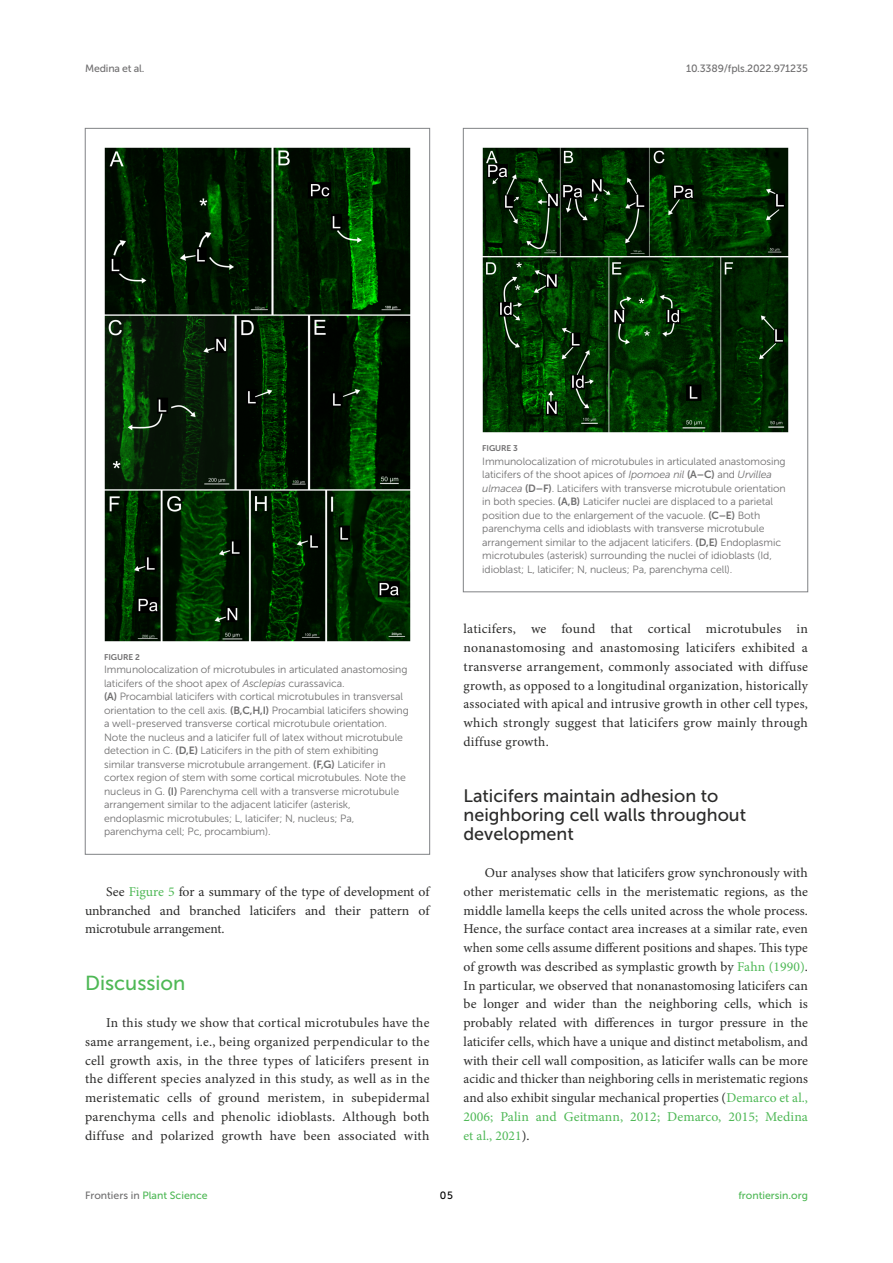
<style>
.page{position:relative;width:893px;height:1263px;background:#fff}
.page>*{position:absolute;margin:0;border:0;box-sizing:border-box;transform-origin:0 0}
.HEAD_1{font:20.25px "Museo Sans 500";color:#4eb855}
.HEAD_2{font:18px/18.8px "Museo Sans 500";color:#2b2b2a}
.TEXT_FLUSH{font:13.5px/18.8px "Minion Pro";letter-spacing:.015em;color:#2b2b2a;text-align:justify}
.TEXT{font:13.5px/18.8px "Minion Pro";letter-spacing:-.005em;color:#2b2b2a;text-align:justify}
.FIG_LEG{font:10.5px/13.5px "Museo Sans 300";letter-spacing:-.01em;color:#706f70}
.t1{font:10.5px "Museo Sans 500";color:#4eb855}
.t2{font:10.5px "Museo Sans 500";letter-spacing:-.015em;color:#706f70}
.t3{font:10.5px "Museo Sans 500";color:#000}
.FIG_HD{font:8.25px "Museo Sans 700";letter-spacing:-.01em;color:#706f70}
.s1{font-style:italic}
.s2{font-family:"Museo Sans 700"}
.s3{color:#4eb855}
.s4{color:#706f70}
</style>
<div class="page">
<img style="left:104px;top:147px;width:307px;height:494px">
<img style="left:482px;top:147px;width:307px;height:286px">
<div style="left:463px;top:128px;width:345px;height:464px;border:1px solid #808285"></div>
<p class="t2" style="left:85px;top:63px;width:61px">Medina et al.</p>
<p class="t2" style="left:686px;top:63px;width:123px">10.3389/fpls.2022.971235</p>
<p class="FIG_HD" style="left:104px;top:652px;width:37px">FIGURE 2</p>
<p class="FIG_LEG" style="left:104px;top:663px;width:306px">Immunolocalization of microtubules in articulated anastomosing laticifers of the shoot apex of <span class="s1">Asclepias</span> curassavica.<br><span class="s2">(A)</span> Procambial laticifers with cortical microtubules in transversal orientation to the cell axis. <span class="s2">(B,C,H,I)</span> Procambial laticifers showing a well-preserved transverse cortical microtubule orientation.<br>Note the nucleus and a laticifer full of latex without microtubule detection in C. <span class="s2">(D,E)</span> Laticifers in the pith of stem exhibiting similar transverse microtubule arrangement. <span class="s2">(F,G)</span> Laticifer in cortex region of stem with some cortical microtubules. Note the nucleus in G. <span class="s2">(I)</span> Parenchyma cell with a transverse microtubule arrangement similar to the adjacent laticifer (asterisk, endoplasmic microtubules; L, laticifer; N, nucleus; Pa, parenchyma cell; Pc, procambium).</p>
<p class="TEXT" style="left:85px;top:882px;width:346px;text-indent:21px">See <span class="s3">Figure 5</span> for a summary of the type of development of unbranched and branched laticifers and their pattern of microtubule arrangement.</p>
<p class="HEAD_1" style="left:85px;top:971px;width:102px">Discussion</p>
<p class="TEXT_FLUSH" style="left:85px;top:1013px;width:346px;text-indent:21px">In this study we show that cortical microtubules have the same arrangement, i.e., being organized perpendicular to the cell growth axis, in the three types of laticifers present in the different species analyzed in this study, as well as in the meristematic cells of ground meristem, in subepidermal parenchyma cells and phenolic idioblasts. Although both diffuse and polarized growth have been associated with</p>
<p class="FIG_HD" style="left:482px;top:444px;width:37px">FIGURE 3</p>
<p class="FIG_LEG" style="left:482px;top:455px;width:305px">Immunolocalization of microtubules in articulated anastomosing laticifers of the shoot apices of <span class="s1">Ipomoea nil</span> <span class="s2">(A–C)</span> and <span class="s1">Urvillea ulmacea</span> <span class="s2">(D–F)</span>. Laticifers with transverse microtubule orientation in both species. <span class="s2">(A,B)</span> Laticifer nuclei are displaced to a parietal position due to the enlargement of the vacuole. <span class="s2">(C–E)</span> Both parenchyma cells and idioblasts with transverse microtubule arrangement similar to the adjacent laticifers. <span class="s2">(D,E)</span> Endoplasmic microtubules (asterisk) surrounding the nuclei of idioblasts (Id, idioblast; L, laticifer; N, nucleus; Pa, parenchyma cell).</p>
<p class="TEXT_FLUSH" style="left:463px;top:620px;width:346px">laticifers, we found that cortical microtubules in nonanastomosing and anastomosing laticifers exhibited a transverse arrangement, commonly associated with diffuse growth, as opposed to a longitudinal organization, historically associated with apical and intrusive growth in other cell types, which strongly suggest that laticifers grow mainly through diffuse growth.</p>
<p class="HEAD_2" style="left:463px;top:786px;width:284px">Laticifers maintain adhesion to neighboring cell walls throughout development</p>
<p class="TEXT_FLUSH" style="left:463px;top:863px;width:346px;text-indent:21px">Our analyses show that laticifers grow synchronously with other meristematic cells in the meristematic regions, as the middle lamella keeps the cells united across the whole process.<br>Hence, the surface contact area increases at a similar rate, even when some cells assume different positions and shapes. This type of growth was described as symplastic growth by <span class="s3">Fahn (1990)</span>.<br>In particular, we observed that nonanastomosing laticifers can be longer and wider than the neighboring cells, which is probably related with differences in turgor pressure in the laticifer cells, which have a unique and distinct metabolism, and with their cell wall composition, as laticifer walls can be more acidic and thicker than neighboring cells in meristematic regions and also exhibit singular mechanical properties (<span class="s3">Demarco et al., 2006; Palin and Geitmann, 2012; Demarco, 2015; Medina et al., 2021</span>).</p>
<p class="t1" style="left:85px;top:1190px;width:124px"><span class="s4">Frontiers in</span> Plant Science</p>
<p class="t3" style="left:440px;top:1190px;width:14px">05</p>
<p class="t1" style="left:738px;top:1190px;width:71px">frontiersin.org</p>
</div>
